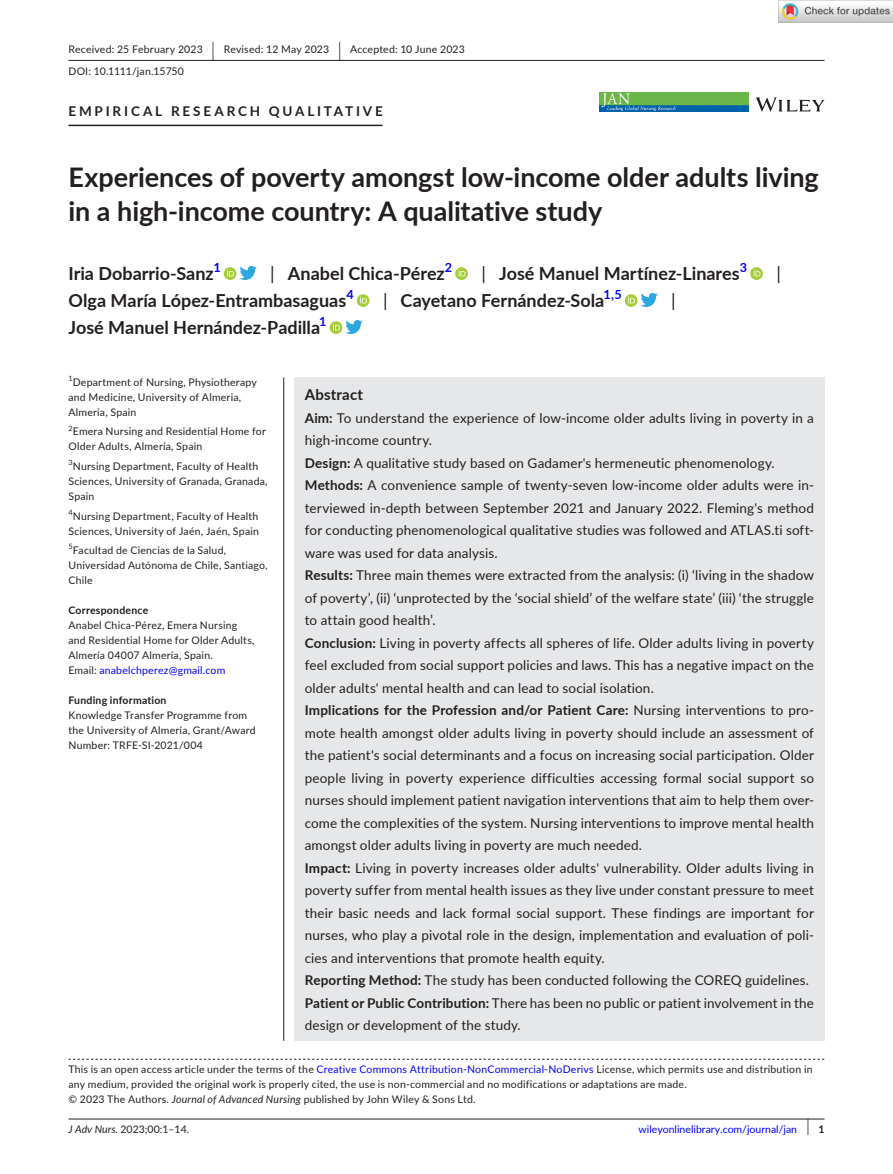
<style>
.page{position:relative;width:893px;height:1174px;background:#fff}
.page>*{position:absolute;margin:0;border:0;box-sizing:border-box;transform-origin:0 0}
.t1{font:700 27px/34.5px "Lato";color:#231f20}
.t2{font:700 18px "Lato";color:#231f20}
.t3{font:18px "Lato";color:#231f20}
.t4{font:700 15px "Lato";letter-spacing:.015em;color:#231f20}
.t5{font:13.5px/22.5px "Lato";letter-spacing:.01em;color:#231f20}
.t6{font:700 13.5px "Lato";letter-spacing:.21em;color:#231f20}
.t7{font:700 12.6px "Lato";color:#00f}
.t8{font:10.5px/15px "Lato";letter-spacing:.02em;color:#231f20}
.t9{font:10.5px "Lato";color:#00f}
.t10{font:700 10.5px "Lato";letter-spacing:.02em;color:#231f20}
.t11{font:7.35px "Lato";color:#231f20}
.s1{font-size:19.65px}
.s2{font-weight:400}
.s3{color:#00f}
.s4{font-weight:700}
.s5{font-style:italic}
.s6{font-size:17.4px;color:#231f20}
.s7{font-weight:700;color:#231f20}
</style>
<div class="page">
<hr style="left:68px;top:1118px;width:756px;height:1px;background:#231f20">
<svg style="left:756px;top:97px;width:68px;height:15px"></svg>
<img style="left:599px;top:92px;width:149px;height:20px">
<hr style="left:68px;top:60px;width:756px;height:1px;background:#231f20">
<hr style="left:68px;top:125px;width:314px;height:1px;background:#231f20">
<svg style="left:224px;top:267px;width:12px;height:13px"></svg>
<svg style="left:227px;top:266px;width:30px;height:14px"></svg>
<svg style="left:455px;top:267px;width:13px;height:13px"></svg>
<svg style="left:459px;top:269px;width:6px;height:7px"></svg>
<svg style="left:750px;top:267px;width:13px;height:13px"></svg>
<svg style="left:754px;top:269px;width:6px;height:7px"></svg>
<svg style="left:357px;top:294px;width:12px;height:13px"></svg>
<svg style="left:360px;top:296px;width:7px;height:7px"></svg>
<svg style="left:625px;top:294px;width:12px;height:13px"></svg>
<svg style="left:628px;top:293px;width:30px;height:14px"></svg>
<svg style="left:330px;top:321px;width:12px;height:13px"></svg>
<svg style="left:333px;top:320px;width:30px;height:14px"></svg>
<svg style="left:68px;top:1058px;width:756px;height:1px"></svg>
<div style="left:294px;top:377px;width:530px;height:663px;background:#e6e7e9"></div>
<hr style="left:283px;top:377px;width:1px;height:663px;background:#231f20">
<img style="left:779px;top:0;width:114px;height:23px">
<p class="t8" style="left:68px;top:38px;width:398px;line-height:21.8px">Received: 25 February 2023 <span class="s1">|</span> Revised: 12 May 2023 <span class="s1">|</span> Accepted: 10 June 2023<br>DOI: 10.1111/jan.15750</p>
<p class="t6" style="left:68px;top:101px;width:316px">EMPIRICAL RESEARCH QUALITATIVE</p>
<h1 class="t1" style="left:68px;top:159px;width:752px">Experiences of poverty amongst low-income older adults living in a high-income country: A qualitative study</h1>
<h2 class="t2" style="left:68px;top:260px;width:147px">Iria Dobarrio-Sanz</h2>
<p class="t7" style="left:213px;top:258px;width:9px">1</p>
<h2 class="t2" style="left:270px;top:260px;width:176px"><span class="s2">|</span> Anabel Chica-Pérez</h2>
<p class="t7" style="left:445px;top:258px;width:9px">2</p>
<h2 class="t2" style="left:481px;top:260px;width:260px"><span class="s2">|</span> José Manuel Martínez-Linares</h2>
<p class="t7" style="left:740px;top:258px;width:9px">3</p>
<h2 class="t3" style="left:776px;top:260px;width:6px">|</h2>
<h2 class="t2" style="left:68px;top:287px;width:279px">Olga María López-Entrambasaguas</h2>
<p class="t7" style="left:346px;top:285px;width:9px">4</p>
<h2 class="t2" style="left:383px;top:287px;width:223px"><span class="s2">|</span> Cayetano Fernández-Sola</h2>
<p class="t7" style="left:603px;top:285px;width:20px">1,5</p>
<h2 class="t3" style="left:671px;top:287px;width:6px">|</h2>
<h2 class="t2" style="left:68px;top:314px;width:253px">José Manuel Hernández-Padilla</h2>
<p class="t7" style="left:319px;top:312px;width:9px">1</p>
<p class="t11" style="left:68px;top:373px;width:6px">1</p>
<p class="t8" style="left:68px;top:374px;width:190px;text-indent:4px">Department of Nursing, Physiotherapy and Medicine, University of Almeria,<br>Almeria, Spain</p>
<p class="t8" style="left:68px;top:424px;width:199px"><sup>2</sup>Emera Nursing and Residential Home for<br>Older Adults, Almería, Spain</p>
<p class="t8" style="left:68px;top:458px;width:201px"><sup>3</sup>Nursing Department, Faculty of Health<br>Sciences, University of Granada, Granada,<br>Spain</p>
<p class="t8" style="left:68px;top:508px;width:192px"><sup>4</sup>Nursing Department, Faculty of Health<br>Sciences, University of Jaén, Jaén, Spain</p>
<p class="t8" style="left:68px;top:542px;width:201px"><sup>5</sup>Facultad de Ciencias de la Salud,<br>Universidad Autónoma de Chile, Santiago,<br>Chile</p>
<p class="t10" style="left:68px;top:602px;width:81px">Correspondence</p>
<p class="t8" style="left:68px;top:617px;width:188px">Anabel Chica-Pérez, Emera Nursing and Residential Home for Older Adults, Almería 04007 Almería, Spain.<br>Email: <span class="s3">anabelchperez@gmail.com</span></p>
<p class="t10" style="left:68px;top:692px;width:100px">Funding information</p>
<p class="t8" style="left:68px;top:707px;width:189px">Knowledge Transfer Programme from the University of Almería, Grant/Award<br>Number: TRFE-SI-2021/004</p>
<p class="t4" style="left:305px;top:383px;width:60px">Abstract</p>
<p class="t5" style="left:305px;top:406px;width:511px"><span class="s4">Aim:</span> To understand the experience of low-income older adults living in poverty in a high-income country.<br><span class="s4">Design:</span> A qualitative study based on Gadamer's hermeneutic phenomenology.<br><span class="s4">Methods:</span> A convenience sample of twenty-seven low-income older adults were in&shy;terviewed in-depth between September 2021 and January 2022. Fleming's method for conducting phenomenological qualitative studies was followed and ATLAS.ti soft&shy;ware was used for data analysis.<br><span class="s4">Results:</span> Three main themes were extracted from the analysis: (i) ‘living in the shadow of poverty’, (ii) ‘unprotected by the ‘social shield’ of the welfare state’ (iii) ‘the struggle to attain good health’.<br><span class="s4">Conclusion:</span> Living in poverty affects all spheres of life. Older adults living in poverty feel excluded from social support policies and laws. This has a negative impact on the older adults' mental health and can lead to social isolation.<br><span class="s4">Implications for the Profession and/or Patient Care:</span> Nursing interventions to pro&shy;mote health amongst older adults living in poverty should include an assessment of the patient's social determinants and a focus on increasing social participation. Older people living in poverty experience difficulties accessing formal social support so nurses should implement patient navigation interventions that aim to help them over&shy;come the complexities of the system. Nursing interventions to improve mental health amongst older adults living in poverty are much needed.<br><span class="s4">Impact:</span> Living in poverty increases older adults' vulnerability. Older adults living in poverty suffer from mental health issues as they live under constant pressure to meet their basic needs and lack formal social support. These findings are important for nurses, who play a pivotal role in the design, implementation and evaluation of poli&shy;cies and interventions that promote health equity.<br><span class="s4">Reporting Method:</span> The study has been conducted following the COREQ guidelines.<br><span class="s4">Patient or Public Contribution:</span> There has been no public or patient involvement in the design or development of the study.</p>
<p class="t8" style="left:68px;top:1061px;width:746px">This is an open access article under the terms of the <span class="s3">Creative Commons Attribution-NonCommercial-NoDerivs</span> License, which permits use and distribution in any medium, provided the original work is properly cited, the use is non-commercial and no modifications or adaptations are made.<br>© 2023 The Authors. <span class="s5">Journal of Advanced Nursing</span> published by John Wiley &amp; Sons Ltd.</p>
<p class="t8" style="left:68px;top:1121px;width:122px"><span class="s5">J Adv Nurs.</span> 2023;00:1–14.</p>
<p class="t9" style="left:639px;top:1121px;width:187px">wileyonlinelibrary.com/journal/jan <span class="s6">|</span> <span class="s7">1</span></p>
</div>
